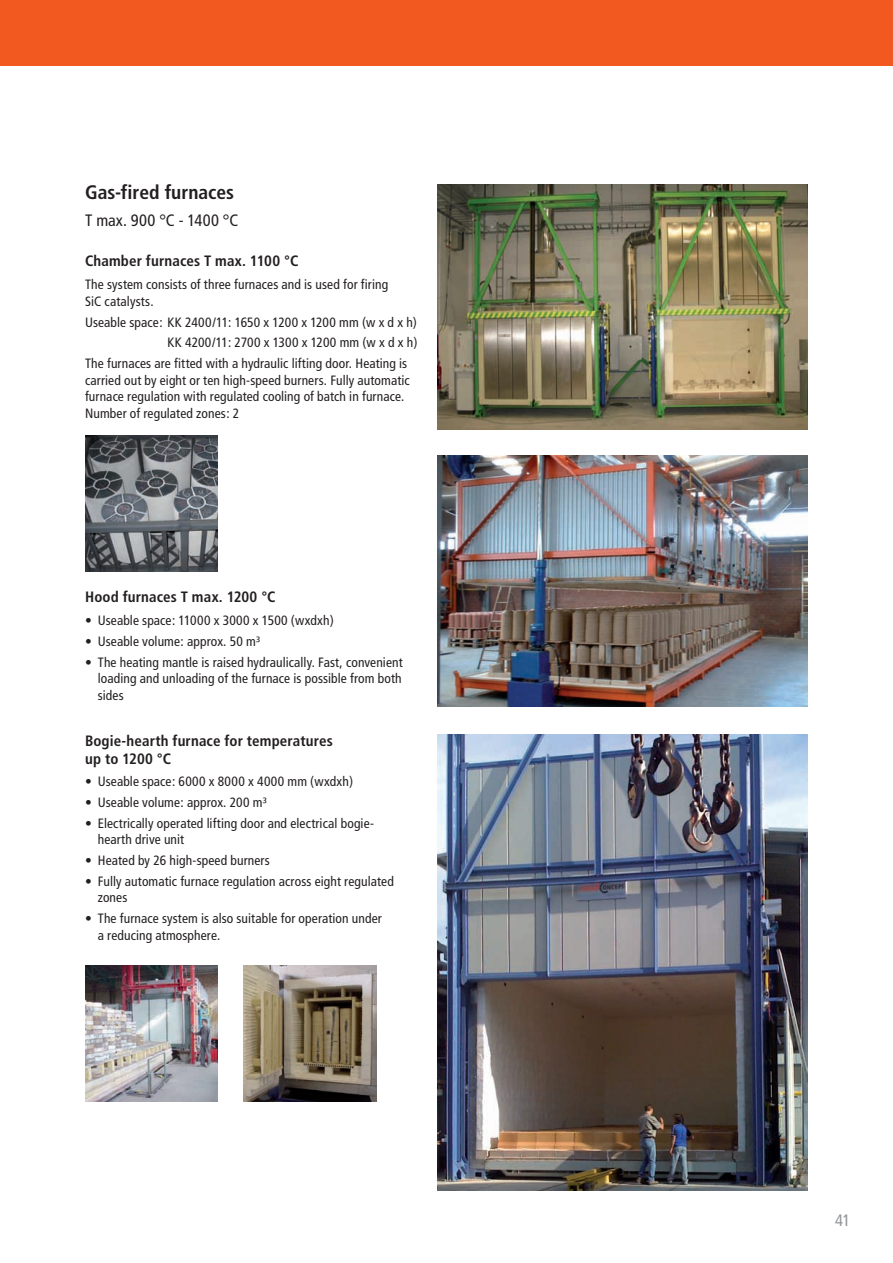
<style>
.page{position:relative;width:893px;height:1263px;background:#fff}
.page>*{position:absolute;margin:0;border:0;box-sizing:border-box;transform-origin:0 0}
.t1{font:700 condensed 19.5px "Frutiger";color:#231f20}
.t2{font:condensed 16.5px "Frutiger";letter-spacing:.02em;color:#231f20}
.t3{font:condensed 16.5px "Frutiger";color:#939598}
.t4{font:700 condensed 15px/18px "Frutiger";letter-spacing:.01em;color:#231f20}
.t5{font:condensed 13.5px/16.5px "Frutiger";letter-spacing:.01em;color:#231f20}
</style>
<div class="page">
<div style="left:0;top:0;width:893px;height:66px;background:#f15921"></div>
<img style="left:438px;top:185px;width:370px;height:244px">
<img style="left:438px;top:734px;width:370px;height:457px">
<img style="left:85px;top:435px;width:132px;height:137px">
<img style="left:85px;top:965px;width:132px;height:136px">
<img style="left:244px;top:965px;width:132px;height:136px">
<img style="left:438px;top:456px;width:370px;height:251px">
<h1 class="t1" style="left:85px;top:181px;width:150px">Gas-fired furnaces</h1>
<p class="t2" style="left:85px;top:211px;width:155px">T max. 900 °C - 1400 °C</p>
<p class="t4" style="left:85px;top:252px;width:215px">Chamber furnaces T max. 1100 °C</p>
<p class="t5" style="left:85px;top:276px;width:305px">The system consists of three furnaces and is used for firing<br>SiC catalysts.</p>
<p class="t5" style="left:85px;top:314px;width:334px">Useable space: KK 2400/11: 1650 x 1200 x 1200 mm (w x d x h)</p>
<p class="t5" style="left:168px;top:334px;width:251px">KK 4200/11: 2700 x 1300 x 1200 mm (w x d x h)</p>
<p class="t5" style="left:85px;top:355px;width:324px">The furnaces are fitted with a hydraulic lifting door. Heating is</p>
<p class="t5" style="left:85px;top:372px;width:326px">carried out by eight or ten high-speed burners. Fully automatic furnace regulation with regulated cooling of batch in furnace.<br>Number of regulated zones: 2</p>
<p class="t4" style="left:85px;top:588px;width:192px">Hood furnaces T max. 1200 °C</p>
<p class="t5" style="left:85px;top:612px;width:250px">• Useable space: 11000 x 3000 x 1500 (wxdxh)</p>
<p class="t5" style="left:85px;top:633px;width:176px">• Useable volume: approx. 50 m³</p>
<p class="t5" style="left:98px;top:654px;width:306px;text-align:justify;text-indent:-13px">• The heating mantle is raised hydraulically. Fast, convenient loading and unloading of the furnace is possible from both sides</p>
<p class="t4" style="left:85px;top:731px;width:249px">Bogie-hearth furnace for temperatures up to 1200 °C</p>
<p class="t5" style="left:85px;top:773px;width:270px">• Useable space: 6000 x 8000 x 4000 mm (wxdxh)</p>
<p class="t5" style="left:85px;top:794px;width:183px">• Useable volume: approx. 200 m³</p>
<p class="t5" style="left:98px;top:815px;width:278px;text-indent:-13px">• Electrically operated lifting door and electrical bogie&shy;hearth drive unit</p>
<p class="t5" style="left:85px;top:852px;width:186px">• Heated by 26 high-speed burners</p>
<p class="t5" style="left:98px;top:873px;width:298px;text-indent:-13px">• Fully automatic furnace regulation across eight regulated zones</p>
<p class="t5" style="left:98px;top:910px;width:286px;text-indent:-13px">• The furnace system is also suitable for operation under a reducing atmosphere.</p>
<p class="t3" style="left:835px;top:1210px;width:17px">41</p>
</div>
